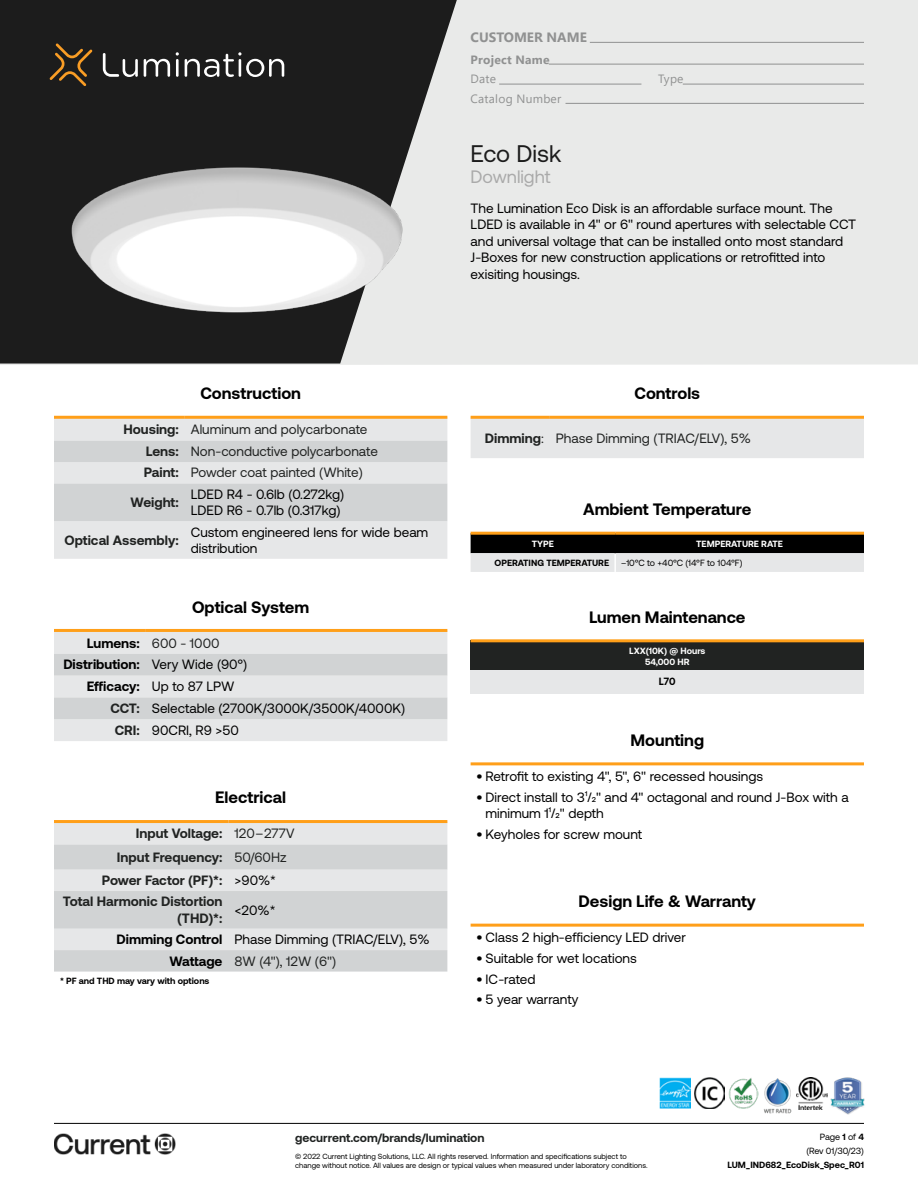
<style>
.page{position:relative;width:918px;height:1188px;background:#fff}
.page>*{position:absolute;margin:0;border:0;box-sizing:border-box;transform-origin:0 0}
.t1{font:24px "Aeonik";color:#1c1c1c}
.t2{font:18px "Aeonik";color:#aaa}
.t3{font:700 16.5px "Aeonik";color:#000}
.t4{font:13.5px/16.5px "Aeonik";color:#000}
.t5{font:13.5px/21.6px "Aeonik";color:#212322}
.t6{font:700 13.5px/16.2px "Aeonik";color:#212322;text-align:right}
.t7{font:700 13.5px "Aeonik";color:#000}
.t8{font:700 13.5px "Segoe UI";color:#909191}
.t9{font:700 12px "Aeonik";color:#202322}
.t10{font:12px "Segoe UI";letter-spacing:.02em;color:#909191}
.t11{font:700 12px "Segoe UI";letter-spacing:.02em;color:#909191}
.t12{font:700 10.5px "Aeonik";color:#000;scale:.95 1}
.t13{font:700 9px "Aeonik";color:#000}
.t14{font:9px/14.1px "Aeonik";color:#000;text-align:right}
.t15{font:700 9px/10.5px "Aeonik";color:#fff;text-align:center}
.t16{font:7.5px/9.8px "Aeonik";color:#000}
.s1{font-weight:700}
.s2{font-weight:700;color:#000}
.s3{font-weight:400}
.s4{font-weight:700;color:#212322}
.s5{font-weight:400;color:#000}
</style>
<div class="page">
<div style="left:0;top:0;width:918px;height:365px;background:#e9eae9"></div>
<svg style="left:0;top:0;width:461px;height:364px;background:#3e3e3e"></svg>
<hr style="left:549px;top:64px;width:315px;height:1px;background:#909191">
<hr style="left:499px;top:84px;width:142px;height:1px;background:#909191">
<hr style="left:683px;top:84px;width:181px;height:1px;background:#909191">
<hr style="left:566px;top:103px;width:298px;height:1px;background:#909191">
<hr style="left:54px;top:1123px;width:810px;height:1px;background:#000">
<img style="left:54px;top:1133px;width:122px;height:22px">
<svg style="left:144px;top:59px;width:26px;height:18px"></svg>
<hr style="left:176px;top:59px;width:3px;height:18px;background:#fff">
<svg style="left:176px;top:52px;width:3px;height:4px"></svg>
<svg style="left:185px;top:52px;width:99px;height:25px"></svg>
<svg style="left:103px;top:53px;width:35px;height:24px"></svg>
<svg style="left:50px;top:44px;width:42px;height:42px;background:#49361d"></svg>
<hr style="left:471px;top:924px;width:393px;height:3px;background:#ff9f19">
<hr style="left:471px;top:762px;width:393px;height:3px;background:#ff9f19">
<img style="left:728px;top:1078px;width:31px;height:30px">
<img style="left:660px;top:1077px;width:31px;height:32px">
<img style="left:694px;top:1077px;width:31px;height:31px">
<img style="left:796px;top:1077px;width:30px;height:33px">
<img style="left:826px;top:1077px;width:39px;height:38px">
<div style="left:471px;top:419px;width:393px;height:39px;background:#e6e7e8"></div>
<hr style="left:471px;top:416px;width:79px;height:3px;background:#ff9f19">
<hr style="left:550px;top:416px;width:314px;height:3px;background:#ff9f19">
<svg style="left:471px;top:535px;width:393px;height:37px;background:#757676"></svg>
<hr style="left:471px;top:532px;width:144px;height:3px;background:#ff9f19">
<hr style="left:615px;top:532px;width:249px;height:3px;background:#ff9f19">
<div style="left:471px;top:641px;width:393px;height:29px;background:#212322"></div>
<div style="left:471px;top:670px;width:393px;height:23px;background:#e6e7e8"></div>
<hr style="left:471px;top:639px;width:393px;height:3px;background:#ff9f19">
<svg style="left:54px;top:632px;width:393px;height:109px;background:#dddfe0"></svg>
<hr style="left:54px;top:629px;width:92px;height:3px;background:#ff9f19">
<hr style="left:146px;top:629px;width:301px;height:3px;background:#ff9f19">
<div style="left:54px;top:823px;width:393px;height:21px;background:#e6e7e8"></div>
<svg style="left:54px;top:844px;width:393px;height:128px;background:#d8dadb"></svg>
<hr style="left:54px;top:820px;width:174px;height:3px;background:#ff9f19">
<hr style="left:228px;top:820px;width:219px;height:3px;background:#ff9f19">
<div style="left:54px;top:419px;width:393px;height:140px;background:#e6e7e8"></div>
<svg style="left:54px;top:441px;width:393px;height:80px;background:#d6d8d9"></svg>
<hr style="left:54px;top:416px;width:131px;height:3px;background:#ff9f19">
<hr style="left:185px;top:416px;width:262px;height:3px;background:#ff9f19">
<img style="left:22px;top:98px;width:415px;height:260px">
<img style="left:763px;top:1078px;width:29px;height:36px">
<hr style="left:590px;top:42px;width:274px;height:1px;background:#909191">
<p class="t8" style="left:471px;top:24px;width:118px">CUSTOMER NAME</p>
<p class="t11" style="left:471px;top:48px;width:81px">Project Name</p>
<p class="t10" style="left:471px;top:68px;width:27px">Date</p>
<p class="t10" style="left:658px;top:68px;width:27px">Type</p>
<p class="t10" style="left:471px;top:87px;width:92px">Catalog Number</p>
<h1 class="t1" style="left:471px;top:140px;width:93px">Eco Disk</h1>
<h2 class="t2" style="left:471px;top:167px;width:81px">Downlight</h2>
<p class="t4" style="left:471px;top:200px;width:387px">The Lumination Eco Disk is an affordable surface mount. The LDED is available in 4" or 6" round apertures with selectable CCT and universal voltage that can be installed onto most standard J-Boxes for new construction applications or retrofitted into exisiting housings.</p>
<p class="t3" style="left:200px;top:384px;width:102px">Construction</p>
<p class="t5" style="left:144px;top:419px;width:236px;text-indent:-21px"><span class="s1">Housing:</span> Aluminum and polycarbonate<br><span class="s1">Lens:</span> Non-conductive polycarbonate<br><span class="s1">Paint:</span> Powder coat painted (White)</p>
<p class="t6" style="left:131px;top:494px;width:50px">Weight:</p>
<p class="t4" style="left:191px;top:486px;width:155px">LDED R4 - 0.6lb (0.272kg)<br>LDED R6 - 0.7lb (0.317kg)</p>
<p class="t6" style="left:65px;top:532px;width:116px">Optical Assembly:</p>
<p class="t4" style="left:191px;top:524px;width:239px">Custom engineered lens for wide beam distribution</p>
<p class="t3" style="left:192px;top:597px;width:119px">Optical System</p>
<p class="t5" style="left:87px;top:632px;width:134px"><span class="s2">Lumens:</span> 600 - 1000</p>
<p class="t7" style="left:63px;top:657px;width:186px">Distribution: <span class="s3">Very Wide (90°)</span></p>
<p class="t7" style="left:87px;top:679px;width:149px">Efficacy: <span class="s3">Up to 87 LPW</span></p>
<p class="t4" style="left:110px;top:700px;width:296px"><span class="s4">CCT:</span> Selectable (2700K/3000K/3500K/4000K)</p>
<p class="t4" style="left:115px;top:722px;width:126px"><span class="s4">CRI:</span> 90CRI, R9 &gt;50</p>
<p class="t3" style="left:215px;top:787px;width:72px">Electrical</p>
<p class="t6" style="left:136px;top:826px;width:160px">Input Voltage: <span class="s3">120–277V</span></p>
<p class="t6" style="left:117px;top:849px;width:171px">Input Frequency: <span class="s3">50/60Hz</span></p>
<p class="t6" style="left:102px;top:872px;width:176px">Power Factor (PF)*: <span class="s5">&gt;90%*</span></p>
<p class="t6" style="left:63px;top:894px;width:161px">Total Harmonic Distortion (THD)*:</p>
<p class="t4" style="left:117px;top:895px;width:315px;line-height:29.5px;text-indent:118px">&lt;20%*<br><span class="s1">Dimming Control</span> Phase Dimming (TRIAC/ELV), 5%</p>
<p class="t5" style="left:169px;top:950px;width:168px"><span class="s2">Wattage</span> 8W (4"), 12W (6")</p>
<p class="t13" style="left:60px;top:976px;width:151px">* PF and THD may vary with options</p>
<p class="t3" style="left:634px;top:384px;width:67px">Controls</p>
<p class="t5" style="left:485px;top:428px;width:268px"><span class="s1">Dimming</span>: Phase Dimming (TRIAC/ELV), 5%</p>
<p class="t3" style="left:583px;top:500px;width:170px">Ambient Temperature</p>
<p class="t15" style="left:532px;top:539px;width:24px">TYPE</p>
<p class="t15" style="left:696px;top:539px;width:88px">TEMPERATURE RATE</p>
<p class="t13" style="left:495px;top:557px;width:116px">OPERATING TEMPERATURE</p>
<p class="t14" style="left:621px;top:555px;width:123px">–10°C to +40°C (14°F to 104°F)</p>
<p class="t3" style="left:589px;top:608px;width:158px">Lumen Maintenance</p>
<p class="t15" style="left:629px;top:646px;width:78px">LXX(10K) @ Hours<br>54,000 HR</p>
<p class="t12" style="left:659px;top:675px;width:19px">L70</p>
<p class="t3" style="left:631px;top:731px;width:75px">Mounting</p>
<p class="t4" style="left:477px;top:768px;width:288px"><span class="s1">•</span> Retrofit to existing 4", 5", 6" recessed housings</p>
<p class="t4" style="left:486px;top:789px;width:365px;text-indent:-9px"><span class="s1">•</span> Direct install to 3¹/2" and 4" octagonal and round J-Box with a minimum 1¹/2" depth</p>
<p class="t4" style="left:477px;top:826px;width:167px"><span class="s1">•</span> Keyholes for screw mount</p>
<p class="t3" style="left:579px;top:892px;width:179px">Design Life &amp; Warranty</p>
<p class="t4" style="left:477px;top:929px;width:211px"><span class="s1">•</span> Class 2 high-efficiency LED driver</p>
<p class="t4" style="left:477px;top:950px;width:162px"><span class="s1">•</span> Suitable for wet locations</p>
<p class="t4" style="left:477px;top:971px;width:60px"><span class="s1">•</span> IC-rated</p>
<p class="t4" style="left:477px;top:992px;width:103px"><span class="s1">•</span> 5 year warranty</p>
<p class="t9" style="left:295px;top:1131px;width:191px">gecurrent.com/brands/lumination</p>
<p class="t16" style="left:295px;top:1151px;width:354px">© 2022 Current Lighting Solutions, LLC. All rights reserved. Information and specifications subject to change without notice. All values are design or typical values when measured under laboratory conditions.</p>
<p class="t14" style="left:806px;top:1130px;width:59px">Page <span class="s1">1</span> of <span class="s1">4 </span>(Rev 01/30/23)</p>
<p class="t13" style="left:728px;top:1160px;width:138px">LUM_IND682_EcoDisk_Spec_R01</p>
</div>
